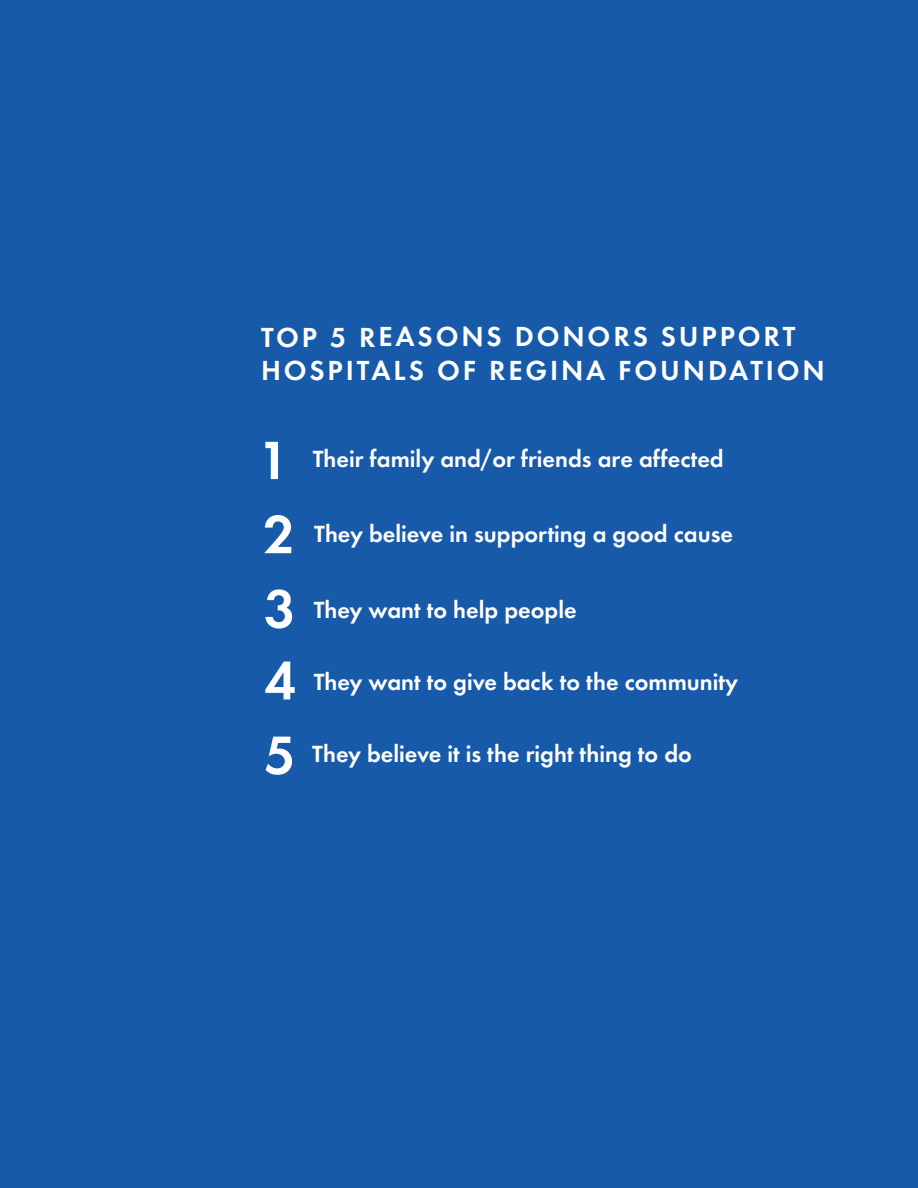
<style>
.page{position:relative;width:918px;height:1188px;background:#185aaa}
.page>*{position:absolute;margin:0;border:0;box-sizing:border-box;transform-origin:0 0}
.t1{font:600 55.8px "Futura T";color:#fff}
.t2{font:600 28.65px/33.5px "Futura EF";letter-spacing:.1em;color:#fff}
.t3{font:600 24.3px "Futura T";color:#fff}
</style>
<div class="page">
<p class="t2" style="left:261px;top:322px;width:565px">TOP 5 REASONS DONORS SUPPORT<br>HOSPITALS OF REGINA FOUNDATION</p>
<h1 class="t1" style="left:258px;top:427px;width:33px">1</h1>
<p class="t3" style="left:313px;top:444px;width:413px">Their family and/or friends are affected</p>
<h1 class="t1" style="left:263px;top:501px;width:33px">2</h1>
<p class="t3" style="left:314px;top:519px;width:420px">They believe in supporting a good cause</p>
<h1 class="t1" style="left:264px;top:576px;width:33px">3</h1>
<p class="t3" style="left:314px;top:595px;width:264px">They want to help people</p>
<h1 class="t1" style="left:264px;top:648px;width:33px">4</h1>
<p class="t3" style="left:314px;top:668px;width:426px">They want to give back to the community</p>
<h1 class="t1" style="left:264px;top:722px;width:33px">5</h1>
<p class="t3" style="left:312px;top:739px;width:381px">They believe it is the right thing to do</p>
</div>
